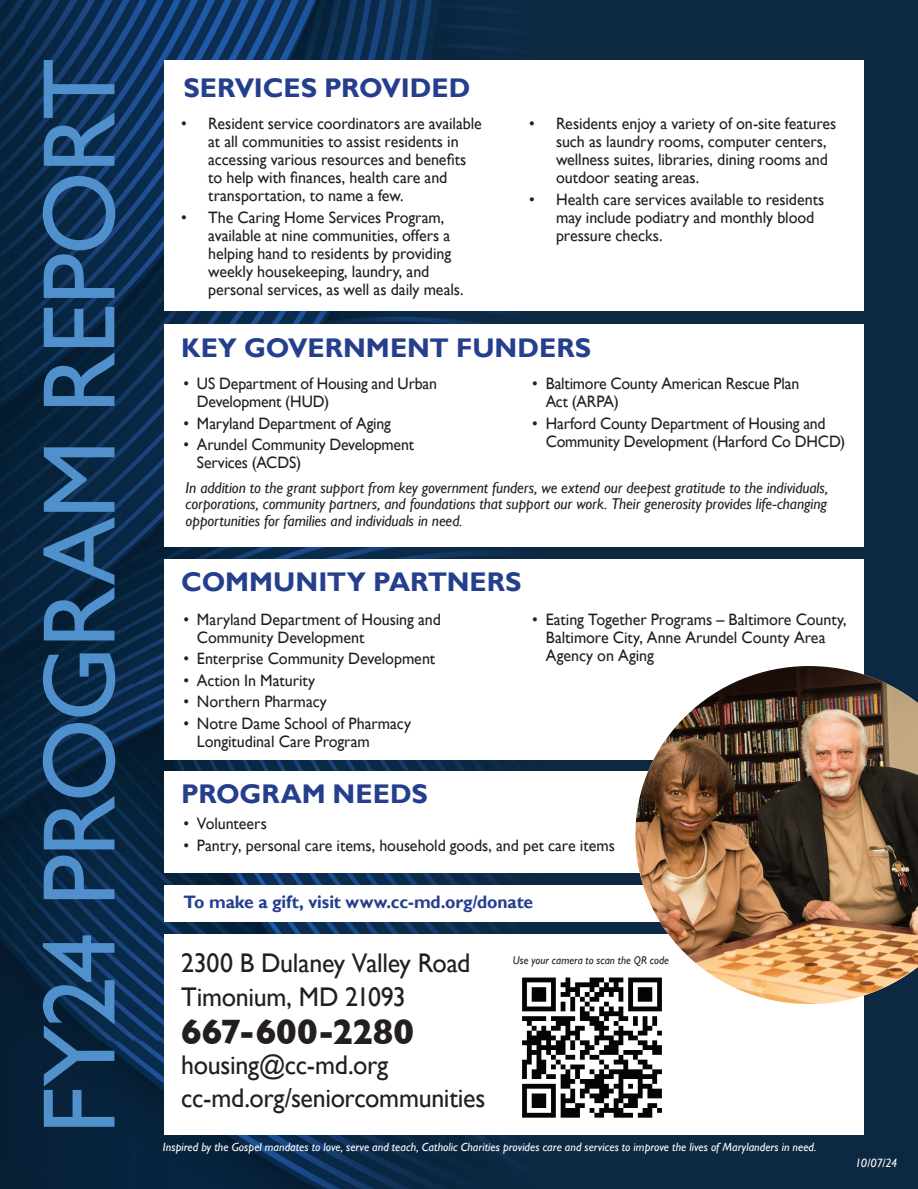
<style>
.page{position:relative;width:918px;height:1189px;background:#fff}
.page>*{position:absolute;margin:0;border:0;box-sizing:border-box;transform-origin:0 0}
.t1{font:103.5px "Gill Sans";letter-spacing:-.02em;color:#5090cc}
.t2{font:700 36px "Gill Sans";letter-spacing:-.005em;color:#231f20;scale:.96 1}
.t3{font:27px/33.8px "Gill Sans";letter-spacing:-.015em;color:#231f20;scale:.96 1}
.t4{font:700 27px "Gill Sans";color:#253f8e}
.t5{font:700 18px "Gill Sans";letter-spacing:-.005em;color:#253f8e}
.t6{font:16.5px/18px "Gill Sans";letter-spacing:-.005em;color:#231f20}
.t7{font:16.5px/18px "Gill Sans";letter-spacing:-.005em;color:#231f20;scale:.96 1}
.t8{font:italic 15.75px/16.5px "Gill Sans";letter-spacing:-.005em;color:#231f20;text-align:justify}
.t9{font:italic 12px "Gill Sans";letter-spacing:.005em;color:#fff}
.t10{font:italic 12px "Gill Sans";color:#fff}
.t11{font:italic 11.4px "Gill Sans";letter-spacing:.005em;color:#231f20;scale:.96 1}
</style>
<div class="page">
<div style="left:0;top:0;width:917px;height:1189px;background:#0d2841"></div>
<img style="left:0;top:0;width:276px;height:1189px">
<svg style="left:276px;top:0;width:266px;height:1189px"></svg>
<div style="left:164px;top:934px;width:699px;height:201px;background:#fff"></div>
<img style="left:522px;top:977px;width:140px;height:141px">
<div style="left:164px;top:60px;width:699px;height:250px;background:#fff"></div>
<div style="left:164px;top:324px;width:699px;height:222px;background:#fff"></div>
<div style="left:164px;top:559px;width:699px;height:201px;background:#fff"></div>
<div style="left:164px;top:772px;width:699px;height:101px;background:#fff"></div>
<div style="left:164px;top:885px;width:699px;height:37px;background:#fff"></div>
<img style="left:635px;top:666px;width:282px;height:338px">
<h1 class="t1" style="left:19px;top:1135px;width:1078px;rotate:-90deg">FY24 PROGRAM REPORT</h1>
<h3 class="t4" style="left:183px;top:71px;width:288px">SERVICES PROVIDED</h3>
<p class="t6" style="left:208px;top:115px;width:275px;text-indent:-27px">• Resident service coordinators are available at all communities to assist residents in accessing various resources and benefits to help with finances, health care and transportation, to name a few.</p>
<p class="t6" style="left:208px;top:209px;width:257px;text-indent:-27px">• The Caring Home Services Program, available at nine communities, offers a helping hand to residents by providing weekly housekeeping, laundry, and personal services, as well as daily meals.</p>
<p class="t6" style="left:555px;top:115px;width:281px;text-indent:-27px">• Residents enjoy a variety of on-site features such as laundry rooms, computer centers, wellness suites, libraries, dining rooms and outdoor seating areas.</p>
<p class="t6" style="left:555px;top:191px;width:270px;text-indent:-27px">• Health care services available to residents may include podiatry and monthly blood pressure checks.</p>
<h3 class="t4" style="left:181px;top:332px;width:411px">KEY GOVERNMENT FUNDERS</h3>
<p class="t7" style="left:197px;top:375px;width:251px;text-indent:-13px">• US Department of Housing and Urban<br>Development (HUD)</p>
<p class="t7" style="left:183px;top:415px;width:217px">• Maryland Department of Aging</p>
<p class="t7" style="left:197px;top:436px;width:227px;text-indent:-14px">• Arundel Community Development<br>Services (ACDS)</p>
<p class="t7" style="left:545px;top:375px;width:265px;text-indent:-13px">• Baltimore County American Rescue Plan<br>Act (ARPA)</p>
<p class="t7" style="left:545px;top:415px;width:313px;text-indent:-13px">• Harford County Department of Housing and<br>Community Development (Harford Co DHCD)</p>
<p class="t8" style="left:185px;top:479px;width:643px">In addition to the grant support from key government funders, we extend our deepest gratitude to the individuals, corporations, community partners, and foundations that support our work. Their generosity provides life-changing opportunities for families and individuals in need.</p>
<h3 class="t4" style="left:181px;top:565px;width:341px">COMMUNITY PARTNERS</h3>
<p class="t6" style="left:197px;top:610px;width:245px;text-indent:-13px">• Maryland Department of Housing and<br>Community Development</p>
<p class="t6" style="left:183px;top:650px;width:253px">• Enterprise Community Development</p>
<p class="t6" style="left:183px;top:671px;width:133px">• Action In Maturity</p>
<p class="t6" style="left:183px;top:693px;width:145px">• Northern Pharmacy</p>
<p class="t6" style="left:197px;top:714px;width:215px;text-indent:-14px">• Notre Dame School of Pharmacy<br>Longitudinal Care Program</p>
<p class="t6" style="left:545px;top:610px;width:302px;text-indent:-13px">• Eating Together Programs – Baltimore County,<br>Baltimore City, Anne Arundel County Area<br>Agency on Aging</p>
<h3 class="t4" style="left:181px;top:778px;width:248px">PROGRAM NEEDS</h3>
<p class="t6" style="left:183px;top:815px;width:85px">• Volunteers</p>
<p class="t6" style="left:183px;top:837px;width:432px">• Pantry, personal care items, household goods, and pet care items</p>
<p class="t5" style="left:183px;top:891px;width:351px">To make a gift, visit www.cc-md.org/donate</p>
<h3 class="t3" style="left:181px;top:946px;width:302px">2300 B Dulaney Valley Road<br>Timonium, MD 21093</h3>
<h2 class="t2" style="left:181px;top:1004px;width:244px">667-600-2280</h2>
<h3 class="t3" style="left:181px;top:1047px;width:318px">housing@cc-md.org cc-md.org/seniorcommunities</h3>
<p class="t11" style="left:512px;top:953px;width:164px">Use your camera to scan the QR code</p>
<p class="t9" style="left:163px;top:1140px;width:655px">Inspired by the Gospel mandates to love, serve and teach, Catholic Charities provides care and services to improve the lives of Marylanders in need.</p>
<p class="t10" style="left:854px;top:1156px;width:43px">10/07/24</p>
</div>
